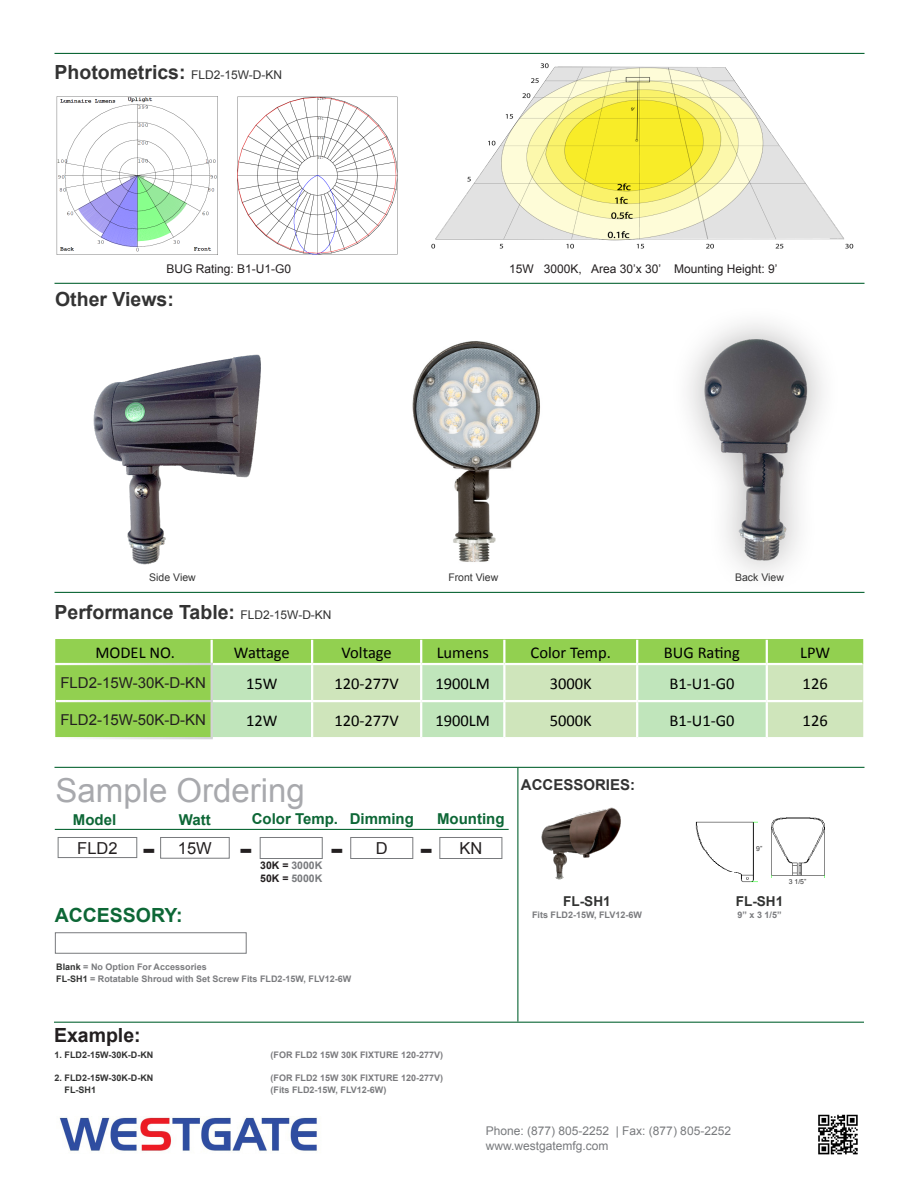
<style>
.page{position:relative;width:918px;height:1188px;background:#fff}
.page>*{position:absolute;margin:0;border:0;box-sizing:border-box;transform-origin:0 0}
.t1{font:33px "Arial";color:#a8a9ad}
.t2{font:700 28.5px "Verdana";color:#231f20}
.t3{font:700 19.5px "Arial";color:#333}
.t4{font:700 19.5px "Arial";color:#0d6736}
.t5{font:700 19.5px "Arial";color:#231f20}
.t6{font:16.5px "Calibri";color:#000}
.t7{font:16.5px "Arial";color:#231f20}
.t8{font:15px "Arial";color:#231f20}
.t9{font:700 15px "Arial";color:#0d6736}
.t10{font:700 15px "Arial";color:#333}
.t11{font:700 13.65px "Arial";color:#323332}
.t12{font:12px "Arial";color:#787a7d}
.t13{font:12px "Arial";color:#231f20}
.t14{font:10.5px "Arial";color:#333}
.t15{font:700 10.5px "Arial";color:#787a7d}
.t16{font:700 9px "Arial";color:#7a7b7e}
.t17{font:700 9px "Arial";color:#7b7b7e}
.t18{font:700 9px "Arial";color:#333}
.t19{font:700 9px "Arial";color:#323332}
.t20{font:6.9px "Arial";color:#333}
.s1{font-weight:400;font-size:12px}
.s2{color:#231f20}
.s3{color:#323332}
</style>
<div class="page">
<hr style="left:55px;top:592px;width:810px;height:1px;background:#0d6736">
<hr style="left:55px;top:53px;width:810px;height:1px;background:#0d6736">
<hr style="left:55px;top:283px;width:810px;height:1px;background:#0d6736">
<hr style="left:55px;top:767px;width:810px;height:1px;background:#0d6736">
<hr style="left:54px;top:1022px;width:810px;height:1px;background:#0d6736">
<img style="left:431px;top:63px;width:423px;height:186px">
<img style="left:237px;top:96px;width:161px;height:159px">
<img style="left:56px;top:96px;width:162px;height:159px">
<div style="left:55px;top:639px;width:808px;height:98px;background:#92d050"></div>
<svg style="left:213px;top:665px;width:650px;height:72px;background:#c8e5bb"></svg>
<hr style="left:211px;top:640px;width:2px;height:23px;background:#fff">
<hr style="left:311px;top:640px;width:2px;height:23px;background:#fff">
<hr style="left:420px;top:640px;width:2px;height:23px;background:#fff">
<hr style="left:503px;top:640px;width:2px;height:23px;background:#fff">
<hr style="left:636px;top:640px;width:2px;height:23px;background:#fff">
<hr style="left:766px;top:640px;width:2px;height:23px;background:#fff">
<hr style="left:311px;top:665px;width:2px;height:35px;background:#fff">
<hr style="left:420px;top:665px;width:2px;height:35px;background:#fff">
<hr style="left:503px;top:665px;width:2px;height:35px;background:#fff">
<hr style="left:636px;top:665px;width:2px;height:35px;background:#fff">
<hr style="left:766px;top:665px;width:2px;height:35px;background:#fff">
<hr style="left:311px;top:702px;width:2px;height:35px;background:#fff">
<hr style="left:420px;top:702px;width:2px;height:35px;background:#fff">
<hr style="left:503px;top:702px;width:2px;height:35px;background:#fff">
<hr style="left:636px;top:702px;width:2px;height:35px;background:#fff">
<hr style="left:766px;top:702px;width:2px;height:35px;background:#fff">
<hr style="left:213px;top:663px;width:99px;height:2px;background:#fff">
<hr style="left:312px;top:663px;width:109px;height:2px;background:#fff">
<hr style="left:421px;top:663px;width:83px;height:2px;background:#fff">
<hr style="left:504px;top:663px;width:133px;height:2px;background:#fff">
<hr style="left:637px;top:663px;width:130px;height:2px;background:#fff">
<hr style="left:767px;top:663px;width:96px;height:2px;background:#fff">
<hr style="left:213px;top:700px;width:99px;height:2px;background:#fff">
<hr style="left:312px;top:700px;width:109px;height:2px;background:#fff">
<hr style="left:421px;top:700px;width:83px;height:2px;background:#fff">
<hr style="left:504px;top:700px;width:133px;height:2px;background:#fff">
<hr style="left:637px;top:700px;width:130px;height:2px;background:#fff">
<hr style="left:767px;top:700px;width:96px;height:2px;background:#fff">
<hr style="left:55px;top:663px;width:158px;height:2px;background:#fff">
<hr style="left:211px;top:665px;width:2px;height:35px;background:#fff">
<hr style="left:56px;top:700px;width:157px;height:2px;background:#fff">
<hr style="left:211px;top:702px;width:2px;height:35px;background:#fff">
<div style="left:58px;top:837px;width:79px;height:21px;border:1px solid #787a7d"></div>
<div style="left:160px;top:837px;width:70px;height:22px;border:1px solid #787a7d"></div>
<div style="left:260px;top:837px;width:63px;height:22px;background:#fff;border:1px solid #787a7d"></div>
<div style="left:350px;top:837px;width:63px;height:22px;border:1px solid #787a7d"></div>
<div style="left:439px;top:837px;width:63px;height:22px;border:1px solid #787a7d"></div>
<hr style="left:55px;top:829px;width:454px;height:1px;background:#0d6736">
<hr style="left:517px;top:768px;width:1px;height:254px;background:#0d6736">
<img style="left:59px;top:1117px;width:258px;height:34px">
<img style="left:818px;top:1114px;width:40px;height:41px">
<img style="left:412px;top:341px;width:128px;height:221px">
<div style="left:670px;top:305px;width:172px;height:289px;background:#fff"></div>
<img style="left:688px;top:323px;width:135px;height:246px">
<img style="left:93px;top:354px;width:168px;height:211px">
<div style="left:55px;top:932px;width:192px;height:22px;background:#fff;border:1px solid #787a7d"></div>
<img style="left:541px;top:807px;width:80px;height:72px">
<img style="left:695px;top:821px;width:62px;height:62px">
<div style="left:754px;top:846px;width:10px;height:8px;background:#fff"></div>
<img style="left:771px;top:817px;width:54px;height:61px">
<p class="t3" style="left:55px;top:60px;width:229px">Photometrics: <span class="s1">FLD2-15W-D-KN</span></p>
<p class="t13" style="left:167px;top:261px;width:126px">BUG Rating: B1-U1-G0</p>
<p class="t13" style="left:509px;top:261px;width:270px">15W 3000K, Area 30’x 30’ Mounting Height: 9’</p>
<p class="t3" style="left:55px;top:286px;width:120px">Other Views:</p>
<p class="t14" style="left:149px;top:571px;width:48px">Side View</p>
<p class="t14" style="left:448px;top:571px;width:51px">Front View</p>
<p class="t3" style="left:55px;top:599px;width:279px">Performance Table: <span class="s1">FLD2-15W-D-KN</span></p>
<p class="t14" style="left:735px;top:571px;width:50px">Back View</p>
<p class="t6" style="left:95px;top:642px;width:81px">MODEL NO.</p>
<p class="t6" style="left:234px;top:642px;width:57px">Wattage</p>
<p class="t6" style="left:342px;top:642px;width:52px">Voltage</p>
<p class="t6" style="left:437px;top:642px;width:54px">Lumens</p>
<p class="t6" style="left:531px;top:642px;width:82px">Color Temp.</p>
<p class="t6" style="left:664px;top:642px;width:78px">BUG Rating</p>
<p class="t6" style="left:800px;top:642px;width:32px">LPW</p>
<p class="t8" style="left:60px;top:673px;width:147px">FLD2-15W-30K-D-KN</p>
<p class="t6" style="left:246px;top:673px;width:33px">15W</p>
<p class="t6" style="left:334px;top:673px;width:66px">120-277V</p>
<p class="t6" style="left:436px;top:673px;width:56px">1900LM</p>
<p class="t6" style="left:550px;top:673px;width:44px">3000K</p>
<p class="t6" style="left:669px;top:673px;width:67px">B1-U1-G0</p>
<p class="t6" style="left:803px;top:673px;width:27px">126</p>
<p class="t8" style="left:60px;top:710px;width:147px">FLD2-15W-50K-D-KN</p>
<p class="t6" style="left:246px;top:710px;width:33px">12W</p>
<p class="t6" style="left:334px;top:710px;width:66px">120-277V</p>
<p class="t6" style="left:436px;top:710px;width:56px">1900LM</p>
<p class="t6" style="left:550px;top:710px;width:44px">5000K</p>
<p class="t6" style="left:669px;top:710px;width:67px">B1-U1-G0</p>
<p class="t6" style="left:803px;top:710px;width:27px">126</p>
<p class="t1" style="left:56px;top:769px;width:251px">Sample Ordering</p>
<p class="t7" style="left:77px;top:837px;width:42px">FLD2</p>
<p class="t7" style="left:178px;top:837px;width:35px">15W</p>
<p class="t7" style="left:376px;top:837px;width:13px">D</p>
<p class="t7" style="left:459px;top:837px;width:24px">KN</p>
<p class="t9" style="left:179px;top:809px;width:33px">Watt</p>
<p class="t9" style="left:252px;top:809px;width:88px">Color Temp.</p>
<p class="t9" style="left:350px;top:809px;width:66px">Dimming</p>
<p class="t9" style="left:437px;top:809px;width:69px">Mounting</p>
<p class="t9" style="left:73px;top:809px;width:45px">Model</p>
<p class="t2" style="left:142px;top:831px;width:15px">-</p>
<p class="t2" style="left:239px;top:831px;width:15px">-</p>
<p class="t2" style="left:330px;top:831px;width:15px">-</p>
<p class="t2" style="left:419px;top:831px;width:15px">-</p>
<p class="t4" style="left:55px;top:903px;width:129px">ACCESSORY:</p>
<p class="t15" style="left:260px;top:859px;width:64px"><span class="s2">30K =</span> 3000K</p>
<p class="t15" style="left:260px;top:871px;width:64px"><span class="s2">50K =</span> 5000K</p>
<p class="t16" style="left:56px;top:960px;width:152px"><span class="s3">Blank</span> = No Option For Accessories</p>
<p class="t16" style="left:56px;top:972px;width:297px"><span class="s3">FL-SH1</span> = Rotatable Shroud with Set Screw Fits FLD2-15W, FLV12-6W</p>
<p class="t10" style="left:521px;top:774px;width:116px">ACCESSORIES:</p>
<p class="t11" style="left:563px;top:892px;width:49px">FL-SH1</p>
<p class="t16" style="left:532px;top:909px;width:111px">Fits FLD2-15W, FLV12-6W</p>
<p class="t5" style="left:54px;top:1022px;width:88px">Example:</p>
<p class="t18" style="left:55px;top:1049px;width:100px">1. FLD2-15W-30K-D-KN</p>
<p class="t17" style="left:271px;top:1049px;width:174px">(FOR FLD2 15W 30K FIXTURE 120-277V)</p>
<p class="t18" style="left:55px;top:1072px;width:100px">2. FLD2-15W-30K-D-KN</p>
<p class="t17" style="left:271px;top:1072px;width:174px">(FOR FLD2 15W 30K FIXTURE 120-277V)</p>
<p class="t19" style="left:65px;top:1084px;width:33px">FL-SH1</p>
<p class="t16" style="left:271px;top:1084px;width:117px">(Fits FLD2-15W, FLV12-6W)</p>
<p class="t20" style="left:756px;top:844px;width:8px">9”</p>
<p class="t20" style="left:789px;top:877px;width:19px">3 1/5”</p>
<p class="t11" style="left:736px;top:892px;width:49px">FL-SH1</p>
<p class="t16" style="left:738px;top:909px;width:46px">9” x 3 1/5”</p>
<p class="t12" style="left:486px;top:1123px;width:247px">Phone: (877) 805-2252 | Fax: (877) 805-2252</p>
<p class="t12" style="left:486px;top:1138px;width:124px">www.westgatemfg.com</p>
</div>
